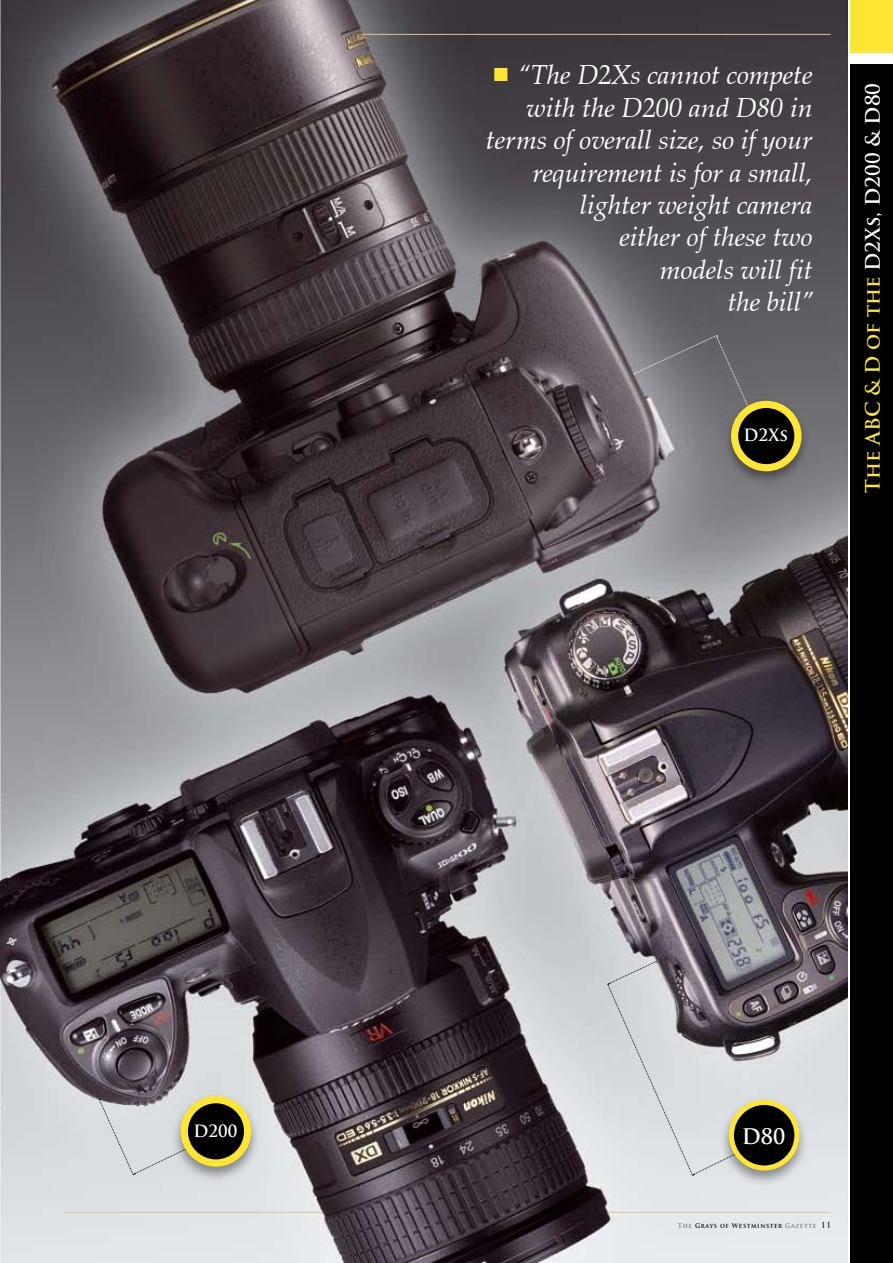
<style>
.page{position:relative;width:893px;height:1263px;background:#fff}
.page>*{position:absolute;margin:0;border:0;box-sizing:border-box;transform-origin:0 0}
.t1{font:italic 27px/32.4px "Zapf Calligraphic 801 BT";color:#fff;text-align:right}
.t2{font:700 21px "Trajan Pro";color:#fff}
.t3{font:700 19.5px "Trajan Pro";color:#ffe630}
.t4{font:700 16.5px "Trajan Pro";color:#fff}
.t5{font:700 6.45px "Trajan Pro";letter-spacing:.1em;color:#000;scale:.93 1}
.s1{color:#fff}
.s2{color:#747378}
.s3{font-family:"Bauer Bodoni BT";font-weight:400;font-size:9.6px}
</style>
<div class="page">
<img style="left:0;top:0;width:848px;height:1263px">
<div style="left:850px;top:0;width:43px;height:1263px;background:#000"></div>
<div style="left:850px;top:0;width:43px;height:64px;background:#ffe630"></div>
<div style="left:850px;top:53px;width:43px;height:11px;background:#fff"></div>
<hr style="left:607px;top:1212px;width:224px;height:1px;background:#dbc58c">
<hr style="left:363px;top:34px;width:468px;height:1px;background:#dbc58c">
<hr style="left:64px;top:1212px;width:259px;height:1px;background:#dbc58c">
<svg style="left:633px;top:335px;width:118px;height:78px;background:#77757a"></svg>
<div style="left:721px;top:397px;width:92px;height:91px;background:#000;opacity:.4"></div>
<div style="left:735px;top:404px;width:63px;height:64px;background:#000;border-radius:50%"></div>
<div style="left:731px;top:401px;width:70px;height:70px;border:7px solid #ffe630;border-radius:50%"></div>
<svg style="left:99px;top:1099px;width:72px;height:76px;background:#d1d4d7"></svg>
<div style="left:171px;top:1092px;width:92px;height:91px;background:#000;opacity:.4"></div>
<div style="left:184px;top:1100px;width:64px;height:63px;background:#000;border-radius:50%"></div>
<div style="left:181px;top:1096px;width:70px;height:70px;border:7px solid #ffe630;border-radius:50%"></div>
<div style="left:719px;top:1096px;width:92px;height:91px;background:#000;opacity:.4"></div>
<svg style="left:731px;top:1102px;width:66px;height:66px"></svg>
<div style="left:729px;top:1100px;width:70px;height:70px;border:5px solid #ffe630;border-radius:50%"></div>
<svg style="left:607px;top:961px;width:170px;height:215px;background:#adadae"></svg>
<svg style="left:495px;top:68px;width:13px;height:13px"></svg>
<p class="t1" style="left:486px;top:59px;width:328px">“The D2Xs cannot compete with the D200 and D80 in terms of overall size, so if your requirement is for a small, lighter weight camera<br>either of these two<br>models will fit<br>the bill”</p>
<p class="t4" style="left:743px;top:425px;width:46px">D2Xs</p>
<p class="t3" style="left:861px;top:493px;width:411px;rotate:-90deg">The ABC &amp; D of the <span class="s1">D2Xs, D200 &amp; D80</span></p>
<p class="t4" style="left:194px;top:1120px;width:45px">D200</p>
<p class="t2" style="left:742px;top:1123px;width:45px">D80</p>
<p class="t5" style="left:678px;top:1221px;width:160px"><span class="s2">The</span> Grays of Westminster <span class="s2">Gazette</span> <span class="s3">11</span></p>
<p class="t5" style="left:676px;top:1222px;width:160px"><span class="s2">The</span> Grays of Westminster <span class="s2">Gazette</span> <span class="s3">11</span></p>
</div>
